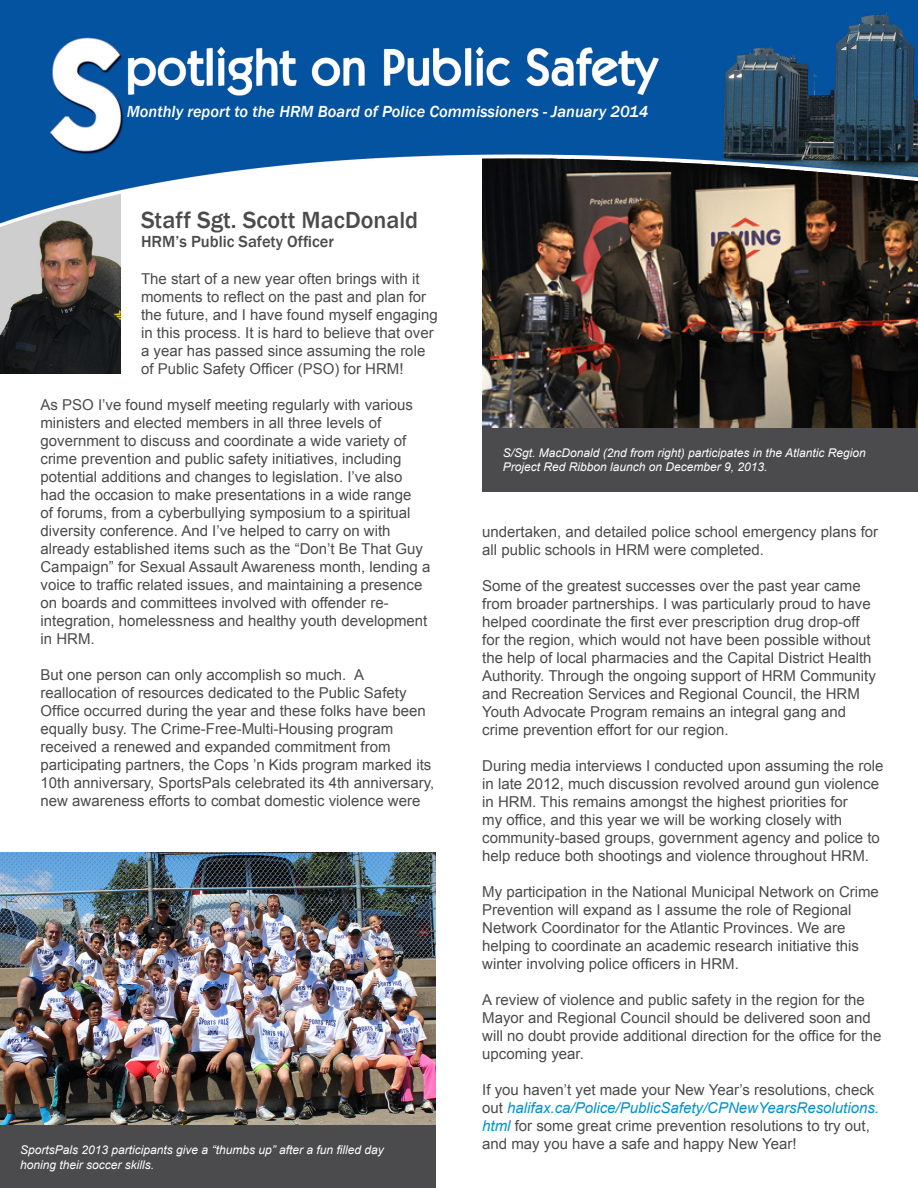
<style>
.page{position:relative;width:918px;height:1188px;background:#fff}
.page>*{position:absolute;margin:0;border:0;box-sizing:border-box;transform-origin:0 0}
.t1{font:500 24px "Franklin Gothic";color:#4b4b4d}
.t2{font:italic 500 16.5px "Franklin Gothic";color:#fff}
.t3{font:500 16.5px "Franklin Gothic";color:#4b4b4d}
.t4{font:15px/18px "Arial";color:#4b4b4d}
.t5{font:italic 12px/14.4px "Arial";color:#fff}
.s1{font-style:italic;color:#0093d0}
</style>
<div class="page">
<img style="left:483px;top:227px;width:435px;height:201px">
<img style="left:0;top:227px;width:121px;height:147px">
<img style="left:0;top:0;width:918px;height:227px">
<img style="left:0;top:852px;width:435px;height:273px">
<div style="left:0;top:1125px;width:435px;height:63px;background:#4b4b4d"></div>
<div style="left:483px;top:428px;width:435px;height:63px;background:#4b4b4d"></div>
<p class="t2" style="left:127px;top:101px;width:523px">Monthly report to the HRM Board of Police Commissioners - January 2014</p>
<h1 class="t1" style="left:141px;top:205px;width:279px">Staff Sgt. Scott MacDonald</h1>
<p class="t3" style="left:141px;top:232px;width:194px">HRM’s Public Safety Officer</p>
<p class="t4" style="left:141px;top:269px;width:298px">The start of a new year often brings with it moments to reflect on the past and plan for the future, and I have found myself engaging in this process. It is hard to believe that over a year has passed since assuming the role of Public Safety Officer (PSO) for HRM!</p>
<p class="t4" style="left:41px;top:395px;width:391px">As PSO I’ve found myself meeting regularly with various ministers and elected members in all three levels of government to discuss and coordinate a wide variety of crime prevention and public safety initiatives, including potential additions and changes to legislation. I’ve also had the occasion to make presentations in a wide range<br>of forums, from a cyberbullying symposium to a spiritual diversity conference. And I’ve helped to carry on with already established items such as the “Don’t Be That Guy Campaign” for Sexual Assault Awareness month, lending a voice to traffic related issues, and maintaining a presence on boards and committees involved with offender re&shy;integration, homelessness and healthy youth development in HRM.</p>
<p class="t4" style="left:41px;top:665px;width:395px">But one person can only accomplish so much. A reallocation of resources dedicated to the Public Safety Office occurred during the year and these folks have been equally busy. The Crime-Free-Multi-Housing program received a renewed and expanded commitment from participating partners, the Cops ’n Kids program marked its 10th anniversary, SportsPals celebrated its 4th anniversary, new awareness efforts to combat domestic violence were</p>
<p class="t5" style="left:20px;top:1143px;width:365px">SportsPals 2013 participants give a “thumbs up” after a fun filled day honing their soccer skills.</p>
<p class="t5" style="left:503px;top:445px;width:365px">S/Sgt. MacDonald (2nd from right) participates in the Atlantic Region<br>Project Red Ribbon launch on December 9, 2013.</p>
<p class="t4" style="left:482px;top:523px;width:398px">undertaken, and detailed police school emergency plans for all public schools in HRM were completed.</p>
<p class="t4" style="left:482px;top:577px;width:395px">Some of the greatest successes over the past year came from broader partnerships. I was particularly proud to have helped coordinate the first ever prescription drug drop-off for the region, which would not have been possible without the help of local pharmacies and the Capital District Health Authority. Through the ongoing support of HRM Community and Recreation Services and Regional Council, the HRM Youth Advocate Program remains an integral gang and crime prevention effort for our region.</p>
<p class="t4" style="left:482px;top:757px;width:403px">During media interviews I conducted upon assuming the role in late 2012, much discussion revolved around gun violence in HRM. This remains amongst the highest priorities for<br>my office, and this year we will be working closely with community-based groups, government agency and police to help reduce both shootings and violence throughout HRM.</p>
<p class="t4" style="left:482px;top:883px;width:398px">My participation in the National Municipal Network on Crime Prevention will expand as I assume the role of Regional Network Coordinator for the Atlantic Provinces. We are helping to coordinate an academic research initiative this winter involving police officers in HRM.</p>
<p class="t4" style="left:482px;top:991px;width:401px">A review of violence and public safety in the region for the Mayor and Regional Council should be delivered soon and will no doubt provide additional direction for the office for the upcoming year.</p>
<p class="t4" style="left:482px;top:1081px;width:398px">If you haven’t yet made your New Year’s resolutions, check out <span class="s1">halifax.ca/Police/PublicSafety/CPNewYearsResolutions. html</span> for some great crime prevention resolutions to try out, and may you have a safe and happy New Year!</p>
</div>
